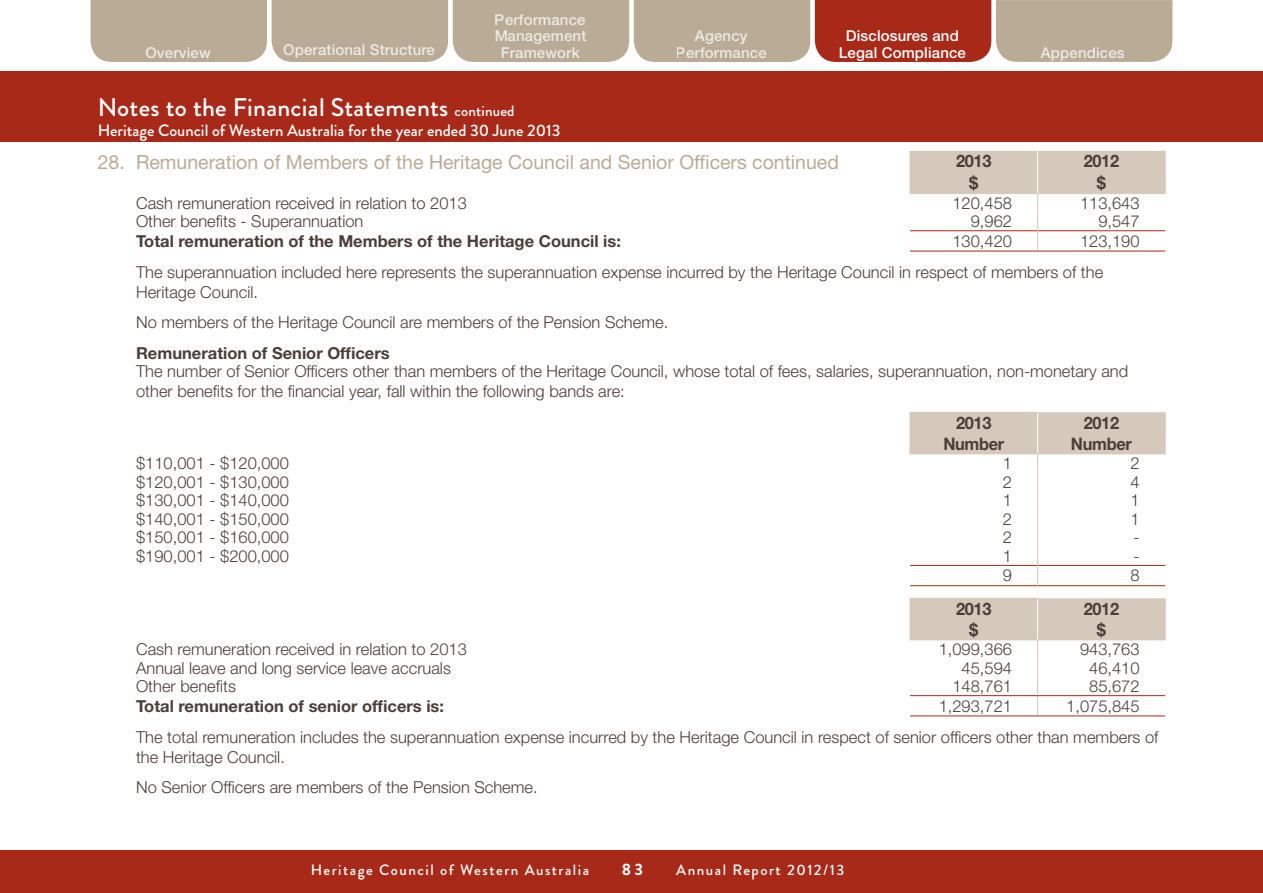
<style>
.page{position:relative;width:1263px;height:893px;background:#fff}
.page>*{position:absolute;margin:0;border:0;box-sizing:border-box;transform-origin:0 0}
.t1{font:500 25.5px "Brandon Grotesque";letter-spacing:.01em;color:#fff}
.t2{font:19.5px "Helvetica Neue LT Std";color:#b9ab96}
.t3{font:700 17.25px "Helvetica Neue LT Std";letter-spacing:-.02em;color:#4b3e38;scale:.95 1}
.t4{font:300 16.5px/31.7px "Helvetica Neue LT Std";color:#4b3e38}
.t5{font:700 16.5px "Helvetica Neue LT Std";color:#4b3e38}
.t6{font:500 16.5px "Brandon Grotesque";color:#fff}
.t7{font:700 16.5px "Brandon Grotesque";color:#fff}
.t8{font:500 15px/16.5px "Helvetica Neue LT Std";letter-spacing:.01em;color:#fff;text-align:center}
.t9{font:500 15px "Brandon Grotesque";letter-spacing:.1em;color:#fff}
.s1{font-size:15px}
</style>
<div class="page">
<div style="left:0;top:72px;width:1263px;height:70px;background:#a82918"></div>
<div style="left:0;top:850px;width:1263px;height:43px;background:#a82918"></div>
<svg style="left:910px;top:151px;width:255px;height:488px"></svg>
<hr style="left:910px;top:172px;width:127px;height:1px;background:#d4c9ba">
<hr style="left:1038px;top:172px;width:127px;height:1px;background:#d4c9ba">
<hr style="left:910px;top:193px;width:127px;height:1px;background:#d4c9ba">
<hr style="left:1037px;top:193px;width:128px;height:1px;background:#d4c9ba">
<hr style="left:910px;top:433px;width:127px;height:1px;background:#d4c9ba">
<hr style="left:1038px;top:433px;width:127px;height:1px;background:#d4c9ba">
<hr style="left:1037px;top:454px;width:128px;height:1px;background:#d4c9ba">
<hr style="left:910px;top:619px;width:127px;height:1px;background:#d4c9ba">
<hr style="left:1038px;top:619px;width:127px;height:1px;background:#d4c9ba">
<hr style="left:910px;top:639px;width:127px;height:1px;background:#d4c9ba">
<hr style="left:1037px;top:639px;width:128px;height:1px;background:#d4c9ba">
<hr style="left:910px;top:230px;width:127px;height:1px;background:#a82918">
<hr style="left:1038px;top:230px;width:127px;height:1px;background:#a82918">
<hr style="left:910px;top:251px;width:127px;height:1px;background:#a82918">
<hr style="left:1037px;top:251px;width:128px;height:1px;background:#a82918">
<svg style="left:1037px;top:151px;width:1px;height:100px"></svg>
<hr style="left:910px;top:565px;width:127px;height:1px;background:#a82918">
<hr style="left:1038px;top:565px;width:127px;height:1px;background:#a82918">
<hr style="left:910px;top:585px;width:127px;height:1px;background:#a82918">
<hr style="left:1037px;top:585px;width:128px;height:1px;background:#a82918">
<svg style="left:1037px;top:413px;width:1px;height:172px"></svg>
<svg style="left:1037px;top:599px;width:1px;height:116px"></svg>
<hr style="left:910px;top:695px;width:127px;height:1px;background:#a82918">
<hr style="left:1037px;top:695px;width:128px;height:1px;background:#a82918">
<hr style="left:910px;top:715px;width:127px;height:1px;background:#a82918">
<hr style="left:1037px;top:715px;width:128px;height:1px;background:#a82918">
<svg style="left:910px;top:151px;width:1px;height:42px"></svg>
<svg style="left:1165px;top:151px;width:1px;height:42px"></svg>
<hr style="left:910px;top:412px;width:128px;height:1px;background:#d4c9ba">
<svg style="left:910px;top:413px;width:1px;height:41px"></svg>
<hr style="left:910px;top:454px;width:127px;height:1px;background:#d4c9ba">
<hr style="left:910px;top:598px;width:128px;height:1px;background:#d4c9ba">
<svg style="left:910px;top:599px;width:1px;height:40px"></svg>
<svg style="left:1165px;top:412px;width:1px;height:42px"></svg>
<svg style="left:1165px;top:598px;width:1px;height:41px"></svg>
<svg style="left:91px;top:0;width:1081px;height:62px;background:#b89985"></svg>
<p class="t8" style="left:494px;top:11px;width:94px">Performance<br>Management<br>Framework</p>
<p class="t8" style="left:676px;top:27px;width:92px">Agency<br>Performance</p>
<p class="t8" style="left:846px;top:27px;width:114px">Disclosures and</p>
<p class="t8" style="left:283px;top:41px;width:153px">Operational Structure</p>
<p class="t8" style="left:145px;top:44px;width:67px">Overview</p>
<p class="t8" style="left:839px;top:44px;width:129px">Legal Compliance</p>
<p class="t8" style="left:1041px;top:44px;width:85px">Appendices</p>
<h1 class="t1" style="left:98px;top:89px;width:418px">Notes to the Financial Statements <span class="s1">continued</span></h1>
<p class="t6" style="left:98px;top:119px;width:464px">Heritage Council of Western Australia for the year ended 30 June 2013</p>
<p class="t2" style="left:98px;top:150px;width:743px">28. Remuneration of Members of the Heritage Council and Senior Officers continued</p>
<p class="t3" style="left:956px;top:151px;width:39px">2013</p>
<p class="t3" style="left:1084px;top:151px;width:39px">2012</p>
<p class="t3" style="left:969px;top:172px;width:11px">$</p>
<p class="t3" style="left:1097px;top:172px;width:11px">$</p>
<p class="t4" style="left:136px;top:187px;width:332px">Cash remuneration received in relation to 2013</p>
<p class="t4" style="left:952px;top:187px;width:61px">120,458</p>
<p class="t4" style="left:1080px;top:187px;width:61px">113,643</p>
<p class="t4" style="left:136px;top:205px;width:229px">Other benefits - Superannuation</p>
<p class="t4" style="left:971px;top:205px;width:43px">9,962</p>
<p class="t4" style="left:1098px;top:205px;width:43px">9,547</p>
<p class="t5" style="left:136px;top:231px;width:486px">Total remuneration of the Members of the Heritage Council is:</p>
<p class="t4" style="left:952px;top:225px;width:61px">130,420</p>
<p class="t4" style="left:136px;top:225px;width:1005px;text-indent:944px">123,190<br>The superannuation included here represents the superannuation expense incurred by the Heritage Council in respect of members of the</p>
<p class="t4" style="left:136px;top:277px;width:534px;line-height:30.3px">Heritage Council.<br>No members of the Heritage Council are members of the Pension Scheme.</p>
<p class="t5" style="left:136px;top:343px;width:255px">Remuneration of Senior Officers</p>
<p class="t4" style="left:136px;top:361px;width:994px;line-height:19.5px">The number of Senior Officers other than members of the Heritage Council, whose total of fees, salaries, superannuation, non-monetary and other benefits for the financial year, fall within the following bands are:</p>
<p class="t3" style="left:956px;top:412px;width:39px">2013</p>
<p class="t3" style="left:1084px;top:412px;width:39px">2012</p>
<p class="t3" style="left:943px;top:433px;width:66px">Number</p>
<p class="t3" style="left:1071px;top:433px;width:66px">Number</p>
<p class="t4" style="left:136px;top:447px;width:154px">$110,001 - $120,000</p>
<p class="t4" style="left:1003px;top:447px;width:11px">1</p>
<p class="t4" style="left:1130px;top:447px;width:11px">2</p>
<p class="t4" style="left:136px;top:466px;width:154px">$120,001 - $130,000</p>
<p class="t4" style="left:1003px;top:466px;width:11px">2</p>
<p class="t4" style="left:1130px;top:466px;width:11px">4</p>
<p class="t4" style="left:136px;top:484px;width:154px">$130,001 - $140,000</p>
<p class="t4" style="left:1003px;top:484px;width:11px">1</p>
<p class="t4" style="left:1130px;top:484px;width:11px">1</p>
<p class="t4" style="left:136px;top:503px;width:154px">$140,001 - $150,000</p>
<p class="t4" style="left:1003px;top:503px;width:11px">2</p>
<p class="t4" style="left:1130px;top:503px;width:11px">1</p>
<p class="t4" style="left:136px;top:521px;width:154px">$150,001 - $160,000</p>
<p class="t4" style="left:1003px;top:521px;width:11px">2</p>
<p class="t4" style="left:1133px;top:521px;width:8px">-</p>
<p class="t4" style="left:136px;top:540px;width:154px">$190,001 - $200,000</p>
<p class="t4" style="left:1003px;top:540px;width:11px">1</p>
<p class="t4" style="left:1133px;top:540px;width:8px">-</p>
<p class="t4" style="left:1003px;top:559px;width:11px">9</p>
<p class="t4" style="left:1130px;top:559px;width:11px">8</p>
<p class="t3" style="left:956px;top:598px;width:39px">2013</p>
<p class="t3" style="left:1084px;top:598px;width:39px">2012</p>
<p class="t3" style="left:969px;top:619px;width:11px">$</p>
<p class="t3" style="left:1097px;top:619px;width:11px">$</p>
<p class="t4" style="left:136px;top:633px;width:332px">Cash remuneration received in relation to 2013</p>
<p class="t4" style="left:939px;top:633px;width:75px">1,099,366</p>
<p class="t4" style="left:1080px;top:633px;width:61px">943,763</p>
<p class="t4" style="left:136px;top:652px;width:316px">Annual leave and long service leave accruals</p>
<p class="t4" style="left:962px;top:652px;width:52px">45,594</p>
<p class="t4" style="left:1089px;top:652px;width:52px">46,410</p>
<p class="t4" style="left:136px;top:670px;width:101px">Other benefits</p>
<p class="t4" style="left:952px;top:670px;width:61px">148,761</p>
<p class="t4" style="left:1089px;top:670px;width:52px">85,672</p>
<p class="t5" style="left:136px;top:696px;width:309px">Total remuneration of senior officers is:</p>
<p class="t4" style="left:939px;top:690px;width:75px">1,293,721</p>
<p class="t4" style="left:136px;top:690px;width:1024px;text-indent:930px">1,075,845<br>The total remuneration includes the superannuation expense incurred by the Heritage Council in respect of senior officers other than members of</p>
<p class="t4" style="left:136px;top:741px;width:403px;line-height:30.3px">the Heritage Council.<br>No Senior Officers are members of the Pension Scheme.</p>
<p class="t9" style="left:311px;top:860px;width:280px">Heritage Council of Western Australia</p>
<p class="t7" style="left:622px;top:858px;width:23px">83</p>
<p class="t9" style="left:676px;top:860px;width:170px">Annual Report 2012/13</p>
</div>
